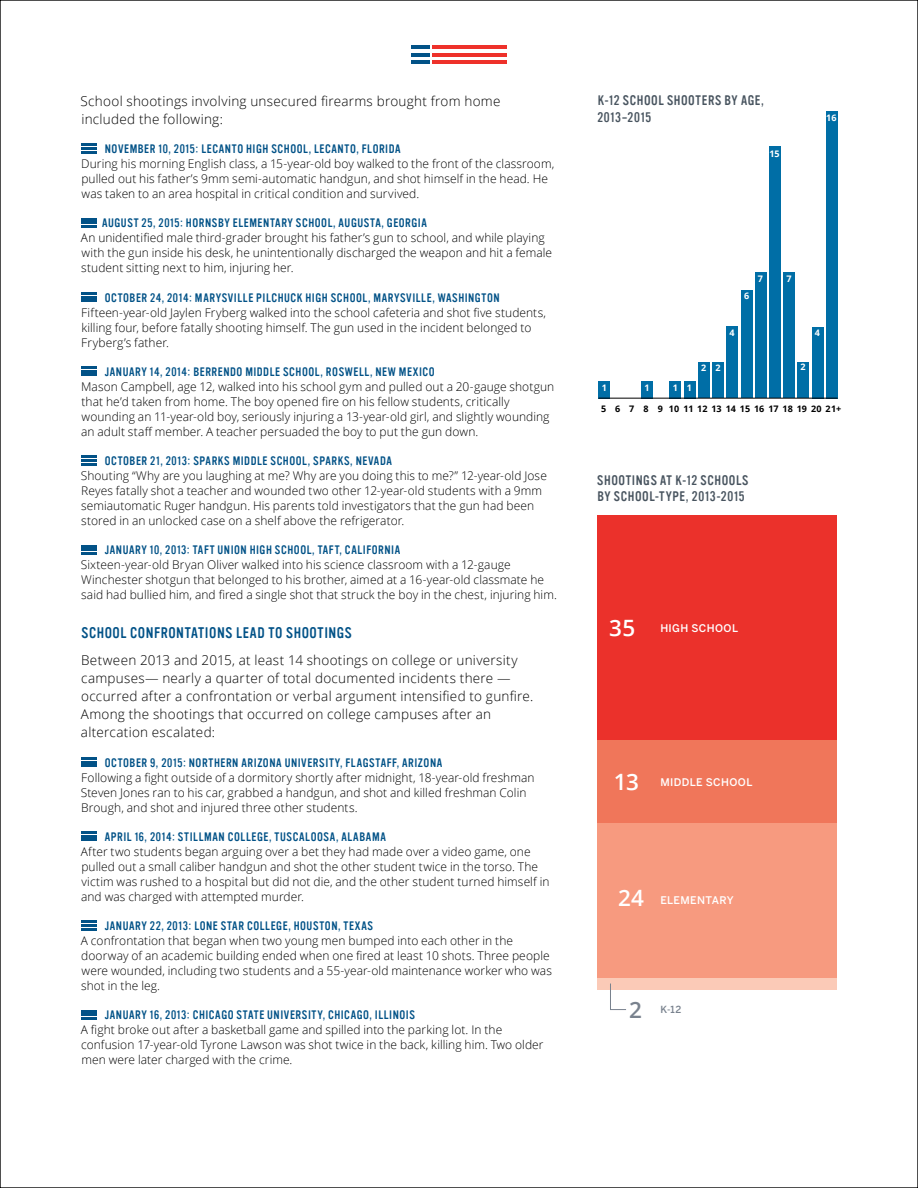
<style>
.page{position:relative;width:918px;height:1188px;background:#fff}
.page>*{position:absolute;margin:0;border:0;box-sizing:border-box;transform-origin:0 0}
.t1{font:600 22.5px "Open Sans";color:#79828e}
.t2{font:15px "Vinyl";letter-spacing:.035em;color:#025287}
.t3{font:300 13.5px/18px "Open Sans";letter-spacing:.02em;color:#000}
.t4{font:13.5px/16.5px "Vinyl";letter-spacing:.04em;color:#48545f}
.t5{font:300 12px/15px "Open Sans";letter-spacing:.005em;color:#000}
.t6{font:12px "Vinyl";letter-spacing:.05em;color:#025287}
.t7{font:500 10.5px "Benton Sans";letter-spacing:.035em;color:#fff}
.t8{font:500 9.75px "Benton Sans";color:#79828e}
.t9{font:700 9px "Open Sans";letter-spacing:.005em;color:#000}
.t10{font:700 9px "Open Sans";color:#fff}
.s1{font-family:"Open Sans";font-weight:600;font-size:22.5px}
</style>
<div class="page">
<svg style="left:81px;top:144px;width:16px;height:9px"></svg>
<hr style="left:81px;top:225px;width:16px;height:3px;background:#025287">
<hr style="left:81px;top:221px;width:16px;height:3px;background:#025287">
<hr style="left:81px;top:218px;width:16px;height:3px;background:#025287">
<hr style="left:81px;top:299px;width:16px;height:3px;background:#025287">
<svg style="left:81px;top:296px;width:16px;height:2px"></svg>
<hr style="left:81px;top:292px;width:16px;height:3px;background:#025287">
<svg style="left:81px;top:374px;width:16px;height:2px"></svg>
<hr style="left:81px;top:370px;width:16px;height:3px;background:#025287">
<hr style="left:81px;top:366px;width:16px;height:3px;background:#025287">
<svg style="left:81px;top:456px;width:16px;height:9px"></svg>
<hr style="left:81px;top:552px;width:16px;height:3px;background:#025287">
<hr style="left:81px;top:548px;width:16px;height:3px;background:#025287">
<hr style="left:81px;top:545px;width:16px;height:3px;background:#025287">
<hr style="left:81px;top:764px;width:16px;height:3px;background:#025287">
<svg style="left:81px;top:761px;width:16px;height:2px"></svg>
<hr style="left:81px;top:757px;width:16px;height:3px;background:#025287">
<svg style="left:81px;top:839px;width:16px;height:2px"></svg>
<hr style="left:81px;top:835px;width:16px;height:3px;background:#025287">
<hr style="left:81px;top:831px;width:16px;height:3px;background:#025287">
<svg style="left:81px;top:921px;width:16px;height:9px"></svg>
<hr style="left:81px;top:1017px;width:16px;height:3px;background:#025287">
<hr style="left:81px;top:1013px;width:16px;height:3px;background:#025287">
<hr style="left:81px;top:1010px;width:16px;height:3px;background:#025287">
<hr style="left:432px;top:60px;width:74px;height:3px;background:#ee312a">
<hr style="left:432px;top:53px;width:74px;height:3px;background:#ee312a">
<hr style="left:432px;top:46px;width:74px;height:3px;background:#ee312a">
<hr style="left:412px;top:60px;width:18px;height:3px;background:#025287">
<hr style="left:412px;top:53px;width:18px;height:3px;background:#025287">
<hr style="left:412px;top:46px;width:18px;height:3px;background:#025287">
<div style="left:597px;top:977px;width:240px;height:13px;background:#fbcab7"></div>
<div style="left:597px;top:515px;width:240px;height:225px;background:#eb312b"></div>
<div style="left:597px;top:740px;width:240px;height:83px;background:#f0765a"></div>
<div style="left:597px;top:823px;width:240px;height:154px;background:#f79a7f"></div>
<svg style="left:610px;top:984px;width:16px;height:26px"></svg>
<div style="left:598px;top:381px;width:12px;height:18px;background:#006ea6"></div>
<div style="left:641px;top:381px;width:12px;height:18px;background:#006ea6"></div>
<div style="left:669px;top:381px;width:12px;height:18px;background:#006ea6"></div>
<div style="left:684px;top:381px;width:12px;height:18px;background:#006ea6"></div>
<div style="left:812px;top:327px;width:12px;height:72px;background:#006ea6"></div>
<div style="left:826px;top:111px;width:12px;height:288px;background:#006ea6"></div>
<div style="left:741px;top:290px;width:12px;height:108px;background:#006ea6"></div>
<div style="left:755px;top:272px;width:12px;height:126px;background:#006ea6"></div>
<div style="left:726px;top:326px;width:12px;height:72px;background:#006ea6"></div>
<div style="left:797px;top:362px;width:12px;height:36px;background:#006ea6"></div>
<div style="left:712px;top:362px;width:12px;height:36px;background:#006ea6"></div>
<div style="left:698px;top:362px;width:12px;height:36px;background:#006ea6"></div>
<div style="left:769px;top:146px;width:12px;height:252px;background:#006ea6"></div>
<div style="left:783px;top:272px;width:12px;height:126px;background:#006ea6"></div>
<hr style="left:599px;top:398px;width:238px;height:1px;background:#000">
<p class="t3" style="left:81px;top:92px;width:422px">School shootings involving unsecured firearms brought from home included the following:</p>
<p class="t6" style="left:105px;top:142px;width:297px">NOVEMBER 10, 2015: LECANTO HIGH SCHOOL, LECANTO, FLORIDA</p>
<p class="t5" style="left:81px;top:156px;width:475px">During his morning English class, a 15-year-old boy walked to the front of the classroom, pulled out his father’s 9mm semi-automatic handgun, and shot himself in the head. He was taken to an area hospital in critical condition and survived.</p>
<p class="t6" style="left:102px;top:217px;width:326px">AUGUST 25, 2015: HORNSBY ELEMENTARY SCHOOL, AUGUSTA, GEORGIA</p>
<p class="t5" style="left:81px;top:230px;width:473px">An unidentified male third-grader brought his father’s gun to school, and while playing with the gun inside his desk, he unintentionally discharged the weapon and hit a female student sitting next to him, injuring her.</p>
<p class="t6" style="left:105px;top:291px;width:396px">OCTOBER 24, 2014: MARYSVILLE PILCHUCK HIGH SCHOOL, MARYSVILLE, WASHINGTON</p>
<p class="t5" style="left:81px;top:305px;width:466px">Fifteen-year-old Jaylen Fryberg walked into the school cafeteria and shot five students, killing four, before fatally shooting himself. The gun used in the incident belonged to<br>Fryberg’s father.</p>
<p class="t6" style="left:105px;top:365px;width:331px">JANUARY 14, 2014: BERRENDO MIDDLE SCHOOL, ROSWELL, NEW MEXICO</p>
<p class="t5" style="left:81px;top:379px;width:475px">Mason Campbell, age 12, walked into his school gym and pulled out a 20-gauge shotgun that he’d taken from home. The boy opened fire on his fellow students, critically wounding an 11-year-old boy, seriously injuring a 13-year-old girl, and slightly wounding an adult staff member. A teacher persuaded the boy to put the gun down.</p>
<p class="t6" style="left:105px;top:454px;width:289px">OCTOBER 21, 2013: SPARKS MIDDLE SCHOOL, SPARKS, NEVADA</p>
<p class="t5" style="left:81px;top:468px;width:468px">Shouting “Why are you laughing at me? Why are you doing this to me?” 12-year-old Jose Reyes fatally shot a teacher and wounded two other 12-year-old students with a 9mm semiautomatic Ruger handgun. His parents told investigators that the gun had been stored in an unlocked case on a shelf above the refrigerator.</p>
<p class="t6" style="left:105px;top:544px;width:297px">JANUARY 10, 2013: TAFT UNION HIGH SCHOOL, TAFT, CALIFORNIA</p>
<p class="t5" style="left:81px;top:557px;width:478px">Sixteen-year-old Bryan Oliver walked into his science classroom with a 12-gauge<br>Winchester shotgun that belonged to his brother, aimed at a 16-year-old classmate he said had bullied him, and fired a single shot that struck the boy in the chest, injuring him.</p>
<p class="t2" style="left:81px;top:625px;width:272px">SCHOOL CONFRONTATIONS LEAD TO SHOOTINGS</p>
<p class="t3" style="left:81px;top:651px;width:454px">Between 2013 and 2015, at least 14 shootings on college or university campuses— nearly a quarter of total documented incidents there — occurred after a confrontation or verbal argument intensified to gunfire.<br>Among the shootings that occurred on college campuses after an altercation escalated:</p>
<p class="t6" style="left:105px;top:756px;width:339px">OCTOBER 9, 2015: NORTHERN ARIZONA UNIVERSITY, FLAGSTAFF, ARIZONA</p>
<p class="t5" style="left:81px;top:770px;width:455px">Following a fight outside of a dormitory shortly after midnight, 18-year-old freshman<br>Steven Jones ran to his car, grabbed a handgun, and shot and killed freshman Colin<br>Brough, and shot and injured three other students.</p>
<p class="t6" style="left:105px;top:830px;width:283px">APRIL 16, 2014: STILLMAN COLLEGE, TUSCALOOSA, ALABAMA</p>
<p class="t5" style="left:81px;top:844px;width:470px">After two students began arguing over a bet they had made over a video game, one pulled out a small caliber handgun and shot the other student twice in the torso. The victim was rushed to a hospital but did not die, and the other student turned himself in and was charged with attempted murder.</p>
<p class="t6" style="left:105px;top:919px;width:270px">JANUARY 22, 2013: LONE STAR COLLEGE, HOUSTON, TEXAS</p>
<p class="t5" style="left:81px;top:933px;width:473px">A confrontation that began when two young men bumped into each other in the doorway of an academic building ended when one fired at least 10 shots. Three people were wounded, including two students and a 55-year-old maintenance worker who was shot in the leg.</p>
<p class="t6" style="left:105px;top:1009px;width:312px">JANUARY 16, 2013: CHICAGO STATE UNIVERSITY, CHICAGO, ILLINOIS</p>
<p class="t5" style="left:81px;top:1022px;width:464px">A fight broke out after a basketball game and spilled into the parking lot. In the confusion 17-year-old Tyrone Lawson was shot twice in the back, killing him. Two older men were later charged with the crime.</p>
<p class="t4" style="left:597px;top:92px;width:168px">K-12 SCHOOL SHOOTERS BY AGE,<br>2013–2015</p>
<p class="t10" style="left:770px;top:147px;width:12px">15</p>
<p class="t10" style="left:826px;top:112px;width:12px">16</p>
<p class="t10" style="left:744px;top:290px;width:7px">6</p>
<p class="t10" style="left:758px;top:272px;width:7px">7</p>
<p class="t10" style="left:787px;top:272px;width:7px">7</p>
<p class="t10" style="left:730px;top:326px;width:7px">4</p>
<p class="t10" style="left:815px;top:326px;width:7px">4</p>
<p class="t10" style="left:602px;top:381px;width:7px">1</p>
<p class="t10" style="left:644px;top:381px;width:7px">1</p>
<p class="t10" style="left:673px;top:381px;width:21px">1 1</p>
<p class="t10" style="left:701px;top:362px;width:21px">2 2</p>
<p class="t10" style="left:801px;top:361px;width:7px">2</p>
<p class="t9" style="left:601px;top:402px;width:242px">5 6 7 8 9 10 11 12 13 14 15 16 17 18 19 20 21+</p>
<p class="t4" style="left:597px;top:472px;width:153px">SHOOTINGS AT K-12 SCHOOLS<br>BY SCHOOL-TYPE, 2013-2015</p>
<p class="t7" style="left:609px;top:622px;width:131px"><span class="s1">35</span> HIGH SCHOOL</p>
<p class="t7" style="left:614px;top:776px;width:140px"><span class="s1">13</span> MIDDLE SCHOOL</p>
<p class="t7" style="left:618px;top:894px;width:117px"><span class="s1">24</span> ELEMENTARY</p>
<h1 class="t1" style="left:629px;top:994px;width:14px">2</h1>
<p class="t8" style="left:660px;top:1004px;width:22px">K-12</p>
</div>
